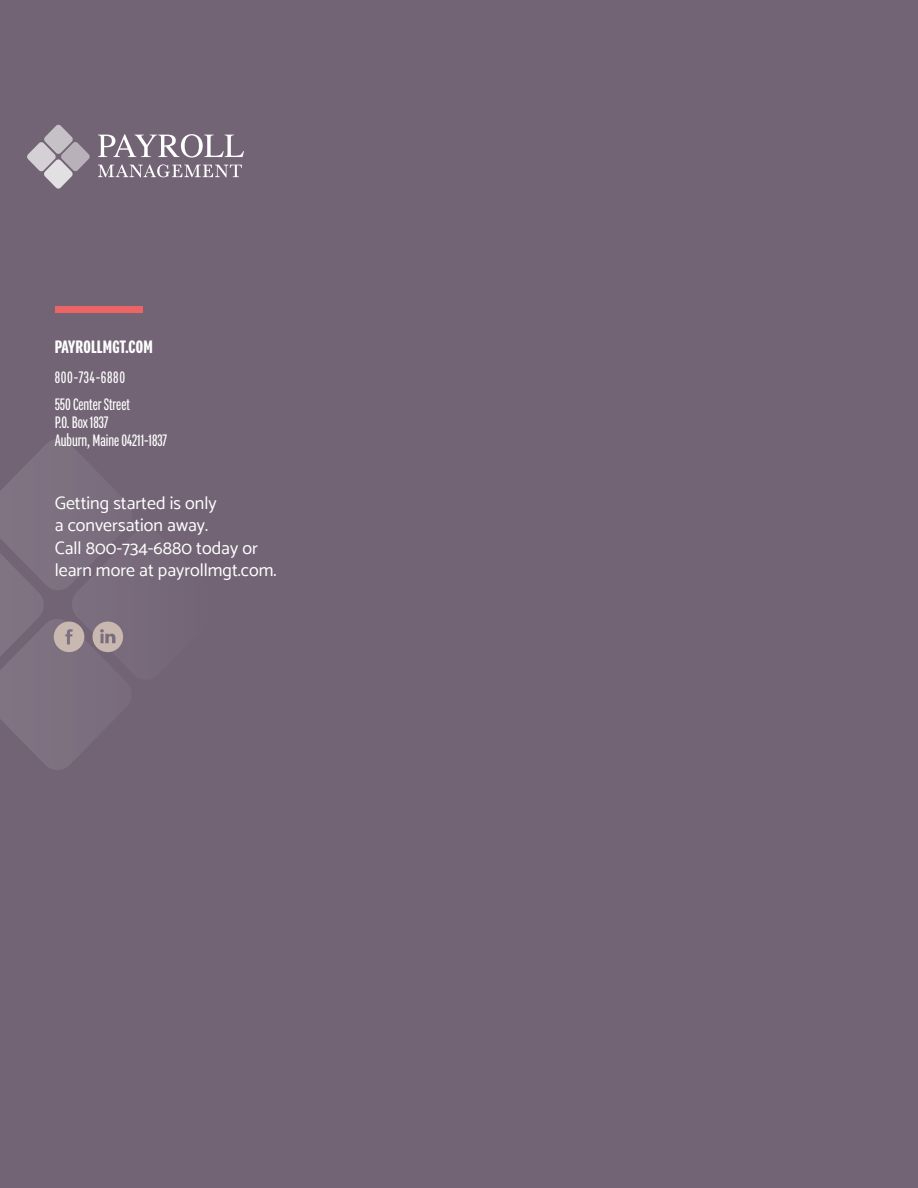
<style>
.page{position:relative;width:918px;height:1188px;background:#726475}
.page>*{position:absolute;margin:0;border:0;box-sizing:border-box;transform-origin:0 0}
.t1{font:500 19.5px "Program Nar OT";letter-spacing:.015em;color:#fff}
.t2{font:18px/22.5px "Catamaran";color:#fff}
.t3{font:18px "Program Nar OT";color:#fff}
.t4{font:18px "Program Nar OT";letter-spacing:.04em;color:#fff}
</style>
<div class="page">
<svg style="left:27px;top:124px;width:63px;height:65px"></svg>
<svg style="left:98px;top:134px;width:146px;height:24px"></svg>
<svg style="left:98px;top:164px;width:144px;height:13px"></svg>
<div style="left:55px;top:306px;width:87px;height:7px;background:#ec6564"></div>
<svg style="left:0;top:439px;width:124px;height:331px"></svg>
<p class="t1" style="left:55px;top:336px;width:100px">PAYROLLMGT.COM</p>
<p class="t4" style="left:55px;top:368px;width:72px">800-734-6880</p>
<p class="t3" style="left:55px;top:395px;width:77px">550 Center Street</p>
<p class="t3" style="left:55px;top:413px;width:55px">P.O. Box 1837</p>
<p class="t3" style="left:55px;top:431px;width:114px">Auburn, Maine 04211-1837</p>
<p class="t2" style="left:55px;top:491px;width:223px">Getting started is only<br>a conversation away.<br>Call 800-734-6880 today or learn more at payrollmgt.com.</p>
</div>
